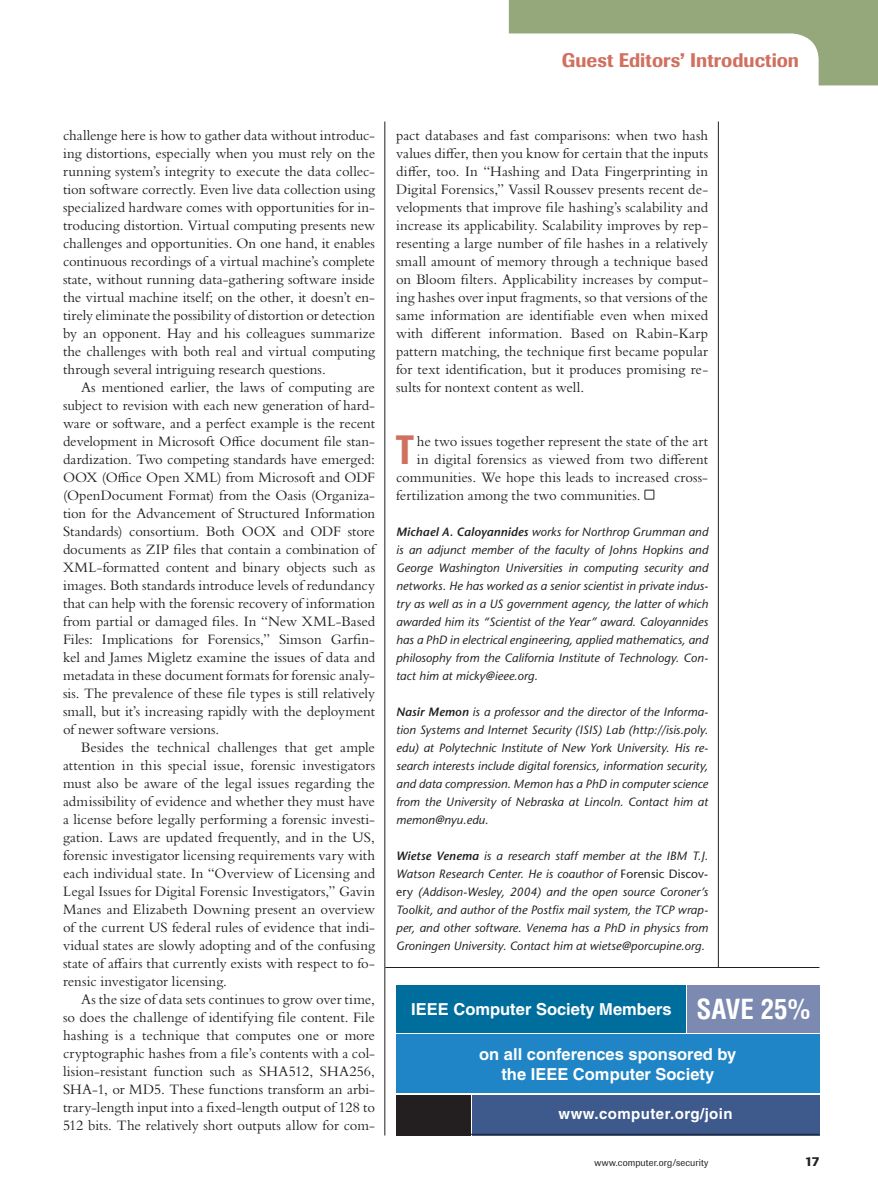
<style>
.page{position:relative;width:878px;height:1188px;background:#fff}
.page>*{position:absolute;margin:0;border:0;box-sizing:border-box;transform-origin:0 0}
.t1{font:500 40.5px "Imago";color:#d0705f;scale:.8 1}
.t2{font:500 19.5px "Imago";color:#d0705f}
.t3{font:700 16.5px/19.8px "Helvetica";color:#fff;text-align:center}
.t4{font:15px/18px "Bembo Std";color:#231f20;text-align:justify}
.t5{font:700 15px "Helvetica";letter-spacing:.03em;color:#fff}
.t6{font:500 13.5px "Imago";color:#231f20}
.t7{font:italic 500 12px/18px "Stone Sans Std";letter-spacing:.005em;color:#231f20;text-align:justify}
.t8{font:9.75px "Imago";letter-spacing:.015em;color:#231f20}
.s1{font-weight:600}
.s2{font-style:normal}
.s3{font-stretch:condensed;font-size:27px}
</style>
<div class="page">
<svg style="left:509px;top:0;width:369px;height:85px"></svg>
<hr style="left:384px;top:122px;width:1px;height:1014px;background:#231f20">
<hr style="left:718px;top:122px;width:1px;height:846px;background:#231f20">
<div style="left:644px;top:490px;width:10px;height:10px;border:1px solid #231f20"></div>
<div style="left:396px;top:1034px;width:423px;height:59px;background:#1f85c6"></div>
<div style="left:687px;top:986px;width:132px;height:47px;background:#7c8ab2"></div>
<div style="left:396px;top:986px;width:290px;height:47px;background:#006e9c"></div>
<div style="left:396px;top:1095px;width:74px;height:41px;background:#231f20"></div>
<div style="left:472px;top:1095px;width:347px;height:41px;background:#3e5a8d"></div>
<hr style="left:396px;top:1134px;width:423px;height:1px;background:#231f20">
<hr style="left:385px;top:967px;width:434px;height:1px;background:#231f20">
<h2 class="t2" style="left:561px;top:49px;width:239px">Guest Editors’ Introduction</h2>
<p class="t4" style="left:63px;top:126px;width:313px">challenge here is how to gather data without introduc&shy;ing distortions, especially when you must rely on the running system’s integrity to execute the data collec&shy;tion software correctly. Even live data collection using specialized hardware comes with opportunities for in&shy;troducing distortion. Virtual computing presents new challenges and opportunities. On one hand, it enables continuous recordings of a virtual machine’s complete state, without running data-gathering software inside the virtual machine itself; on the other, it doesn’t en&shy;tirely eliminate the possibility of distortion or detection by an opponent. Hay and his colleagues summarize the challenges with both real and virtual computing through several intriguing research questions.</p>
<p class="t4" style="left:63px;top:378px;width:313px;text-indent:18px">As mentioned earlier, the laws of computing are subject to revision with each new generation of hard&shy;ware or software, and a perfect example is the recent development in Microsoft Office document file stan&shy;dardization. Two competing standards have emerged:<br>OOX (Office Open XML) from Microsoft and ODF (OpenDocument Format) from the Oasis (Organiza&shy;tion for the Advancement of Structured Information Standards) consortium. Both OOX and ODF store documents as ZIP files that contain a combination of XML-formatted content and binary objects such as images. Both standards introduce levels of redundancy that can help with the forensic recovery of information from partial or damaged files. In “New XML-Based Files: Implications for Forensics,” Simson Garfin&shy;kel and James Migletz examine the issues of data and metadata in these document formats for forensic analy&shy;sis. The prevalence of these file types is still relatively small, but it’s increasing rapidly with the deployment of newer software versions.</p>
<p class="t4" style="left:63px;top:738px;width:313px;text-indent:18px">Besides the technical challenges that get ample attention in this special issue, forensic investigators must also be aware of the legal issues regarding the admissibility of evidence and whether they must have a license before legally performing a forensic investi&shy;gation. Laws are updated frequently, and in the US, forensic investigator licensing requirements vary with each individual state. In “Overview of Licensing and Legal Issues for Digital Forensic Investigators,” Gavin Manes and Elizabeth Downing present an overview of the current US federal rules of evidence that indi&shy;vidual states are slowly adopting and of the confusing state of affairs that currently exists with respect to fo&shy;rensic investigator licensing.</p>
<p class="t4" style="left:63px;top:990px;width:313px;text-indent:18px">As the size of data sets continues to grow over time, so does the challenge of identifying file content. File hashing is a technique that computes one or more cryptographic hashes from a file’s contents with a col&shy;lision-resistant function such as SHA512, SHA256, SHA-1, or MD5. These functions transform an arbi&shy;trary-length input into a fixed-length output of 128 to 512 bits. The relatively short outputs allow for com-</p>
<p class="t4" style="left:396px;top:126px;width:313px">pact databases and fast comparisons: when two hash values differ, then you know for certain that the inputs differ, too. In “Hashing and Data Fingerprinting in Digital Forensics,” Vassil Roussev presents recent de&shy;velopments that improve file hashing’s scalability and increase its applicability. Scalability improves by rep&shy;resenting a large number of file hashes in a relatively small amount of memory through a technique based on Bloom filters. Applicability increases by comput&shy;ing hashes over input fragments, so that versions of the same information are identifiable even when mixed with different information. Based on Rabin-Karp pattern matching, the technique first became popular for text identification, but it produces promising re&shy;sults for nontext content as well.</p>
<h1 class="t1" style="left:396px;top:425px;width:23px">T</h1>
<p class="t4" style="left:417px;top:432px;width:293px">he two issues together represent the state of the art</p>
<p class="t4" style="left:417px;top:450px;width:293px">in digital forensics as viewed from two different</p>
<p class="t4" style="left:396px;top:468px;width:313px">communities. We hope this leads to increased cross-</p>
<p class="t4" style="left:396px;top:486px;width:246px">fertilization among the two communities.</p>
<p class="t7" style="left:396px;top:522px;width:313px"><span class="s1">Michael A. Caloyannides</span> works for Northrop Grumman and is an adjunct member of the faculty of Johns Hopkins and George Washington Universities in computing security and networks. He has worked as a senior scientist in private indus&shy;try as well as in a US government agency, the latter of which awarded him its “Scientist of the Year” award. Caloyannides has a PhD in electrical engineering, applied mathematics, and philosophy from the California Institute of Technology. Con&shy;tact him at micky@ieee.org.</p>
<p class="t7" style="left:396px;top:702px;width:313px"><span class="s1">Nasir Memon</span> is a professor and the director of the Informa&shy;tion Systems and Internet Security (ISIS) Lab (http://isis.poly. edu) at Polytechnic Institute of New York University. His re&shy;search interests include digital forensics, information security, and data compression. Memon has a PhD in computer science from the University of Nebraska at Lincoln. Contact him at memon@nyu.edu.</p>
<p class="t7" style="left:396px;top:846px;width:313px"><span class="s1">Wietse Venema</span> is a research staff member at the IBM T.J.<br>Watson Research Center. He is coauthor of <span class="s2">Forensic Discov&shy;ery</span> (Addison-Wesley, 2004) and the open source Coroner’s Toolkit, and author of the Postfix mail system, the TCP wrap&shy;per, and other software. Venema has a PhD in physics from Groningen University. Contact him at wietse@porcupine.org.</p>
<p class="t3" style="left:411px;top:999px;width:400px">IEEE Computer Society Members <span class="s3">SAVE 25%</span></p>
<p class="t3" style="left:479px;top:1044px;width:259px">on all conferences sponsored by the IEEE Computer Society</p>
<p class="t5" style="left:558px;top:1105px;width:175px">www.computer.org/join</p>
<p class="t8" style="left:594px;top:1156px;width:115px">www.computer.org/security</p>
<p class="t6" style="left:804px;top:1153px;width:16px">17</p>
</div>
